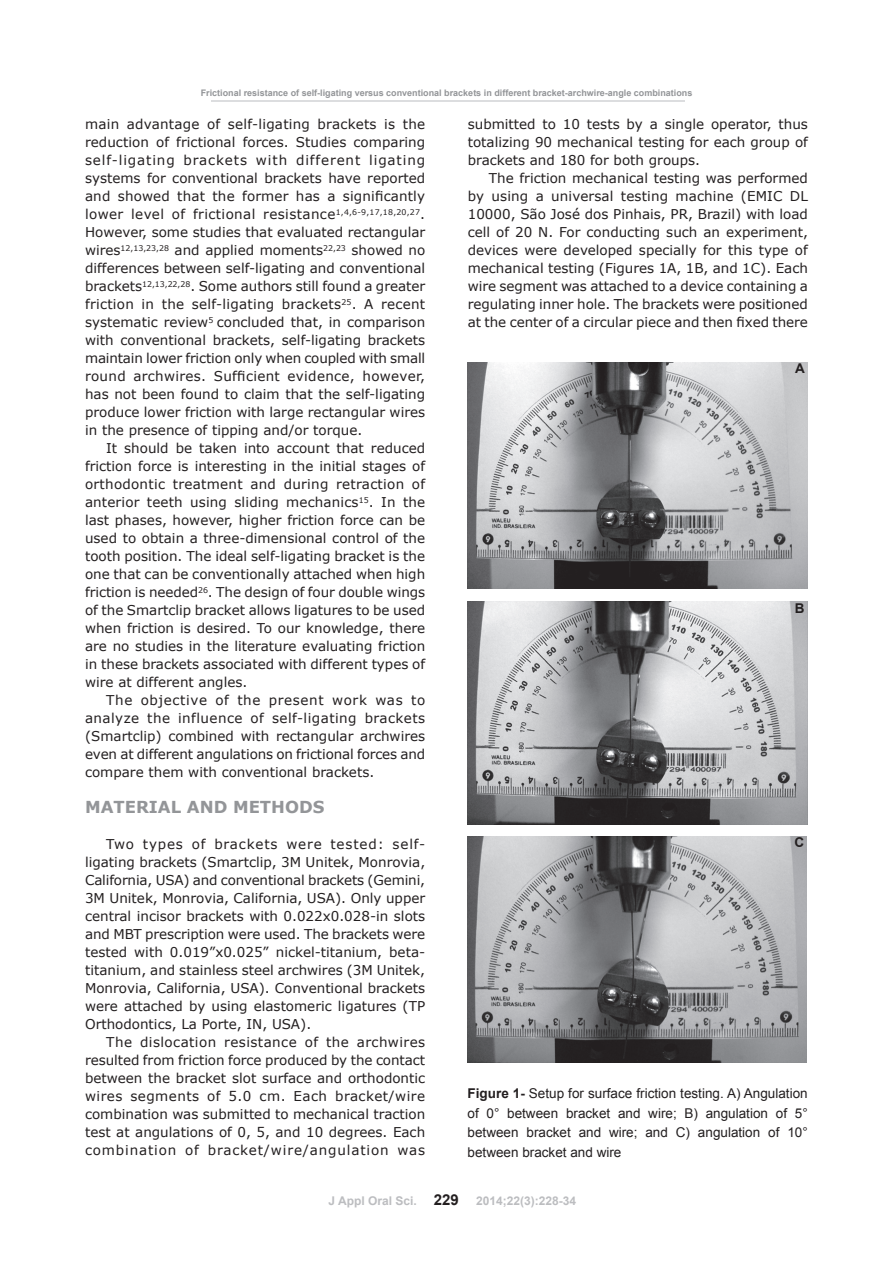
<style>
.page{position:relative;width:893px;height:1263px;background:#fff}
.page>*{position:absolute;margin:0;border:0;box-sizing:border-box;transform-origin:0 0}
.t1{font:700 16.5px "Verdana";color:#939598}
.t2{font:13.5px/18px "Verdana";color:#231f20;text-align:justify}
.t3{font:13.5px/19.5px "Arial";color:#231f20;text-align:justify}
.t4{font:700 13.5px "Arial";color:#231f20}
.t5{font:700 12px "Arial";color:#bcbdc0}
.t6{font:700 9px "Arial";color:#939598}
.s1{font-weight:700}
.s2{font-size:15px;color:#231f20}
</style>
<div class="page">
<hr style="left:211px;top:100px;width:473px;height:1px;background:#dcdddf">
<img style="left:468px;top:362px;width:340px;height:226px">
<img style="left:468px;top:601px;width:340px;height:224px">
<img style="left:468px;top:836px;width:339px;height:226px">
<p class="t6" style="left:201px;top:87px;width:493px">Frictional resistance of self-ligating versus conventional brackets in different bracket-archwire-angle combinations</p>
<p class="t2" style="left:85px;top:115px;width:342px">main advantage of self-ligating brackets is the reduction of frictional forces. Studies comparing self-ligating brackets with different ligating systems for conventional brackets have reported and showed that the former has a significantly lower level of frictional resistance<sup>1,4,6-9,17,18,20,27</sup>.<br>However, some studies that evaluated rectangular wires<sup>12,13,23,28</sup> and applied moments<sup>22,23</sup> showed no differences between self-ligating and conventional brackets<sup>12,13,22,28</sup>. Some authors still found a greater friction in the self-ligating brackets<sup>25</sup>. A recent systematic review<sup>5</sup> concluded that, in comparison with conventional brackets, self-ligating brackets maintain lower friction only when coupled with small round archwires. Sufficient evidence, however, has not been found to claim that the self-ligating produce lower friction with large rectangular wires in the presence of tipping and/or torque.</p>
<p class="t2" style="left:85px;top:439px;width:342px;text-indent:21px">It should be taken into account that reduced friction force is interesting in the initial stages of orthodontic treatment and during retraction of anterior teeth using sliding mechanics<sup>15</sup>. In the last phases, however, higher friction force can be used to obtain a three-dimensional control of the tooth position. The ideal self-ligating bracket is the one that can be conventionally attached when high friction is needed<sup>26</sup>. The design of four double wings of the Smartclip bracket allows ligatures to be used when friction is desired. To our knowledge, there are no studies in the literature evaluating friction in these brackets associated with different types of wire at different angles.</p>
<p class="t2" style="left:85px;top:691px;width:342px;text-indent:21px">The objective of the present work was to analyze the influence of self-ligating brackets (Smartclip) combined with rectangular archwires even at different angulations on frictional forces and compare them with conventional brackets.</p>
<p class="t1" style="left:85px;top:797px;width:241px">MATERIAL AND METH ODS</p>
<p class="t2" style="left:85px;top:835px;width:342px;text-indent:21px">Two types of brackets were tested: self&shy;ligating brackets (Smartclip, 3M Unitek, Monrovia, California, USA) and conventional brackets (Gemini, 3M Unitek, Monrovia, California, USA). Only upper central incisor brackets with 0.022x0.028-in slots and MBT prescription were used. The brackets were tested with 0.019”x0.025” nickel-titanium, beta&shy;titanium, and stainless steel archwires (3M Unitek, Monrovia, California, USA). Conventional brackets were attached by using elastomeric ligatures (TP Orthodontics, La Porte, IN, USA).</p>
<p class="t2" style="left:85px;top:1033px;width:342px;text-indent:21px">The dislocation resistance of the archwires resulted from friction force produced by the contact between the bracket slot surface and orthodontic wires segments of 5.0 cm. Each bracket/wire combination was submitted to mechanical traction test at angulations of 0, 5, and 10 degrees. Each combination of bracket/wire/angulation was</p>
<p class="t2" style="left:468px;top:115px;width:342px">submitted to 10 tests by a single operator, thus totalizing 90 mechanical testing for each group of brackets and 180 for both groups.</p>
<p class="t2" style="left:468px;top:169px;width:342px;text-indent:21px">The friction mechanical testing was performed by using a universal testing machine (EMIC DL 10000, São José dos Pinhais, PR, Brazil) with load cell of 20 N. For conducting such an experiment, devices were developed specially for this type of mechanical testing (Figures 1A, 1B, and 1C). Each wire segment was attached to a device containing a regulating inner hole. The brackets were positioned at the center of a circular piece and then fixed there</p>
<p class="t4" style="left:795px;top:359px;width:11px">A</p>
<p class="t4" style="left:795px;top:599px;width:11px">B</p>
<p class="t4" style="left:794px;top:833px;width:11px">C</p>
<p class="t3" style="left:468px;top:1084px;width:342px"><span class="s1">Figure 1-</span> Setup for surface friction testing. A) Angulation of 0° between bracket and wire; B) angulation of 5° between bracket and wire; and C) angulation of 10° between bracket and wire</p>
<p class="t5" style="left:328px;top:1193px;width:132px">J Appl Oral Sci. <span class="s2">229</span></p>
<p class="t5" style="left:476px;top:1193px;width:102px">2014;22(3):228-34</p>
</div>
